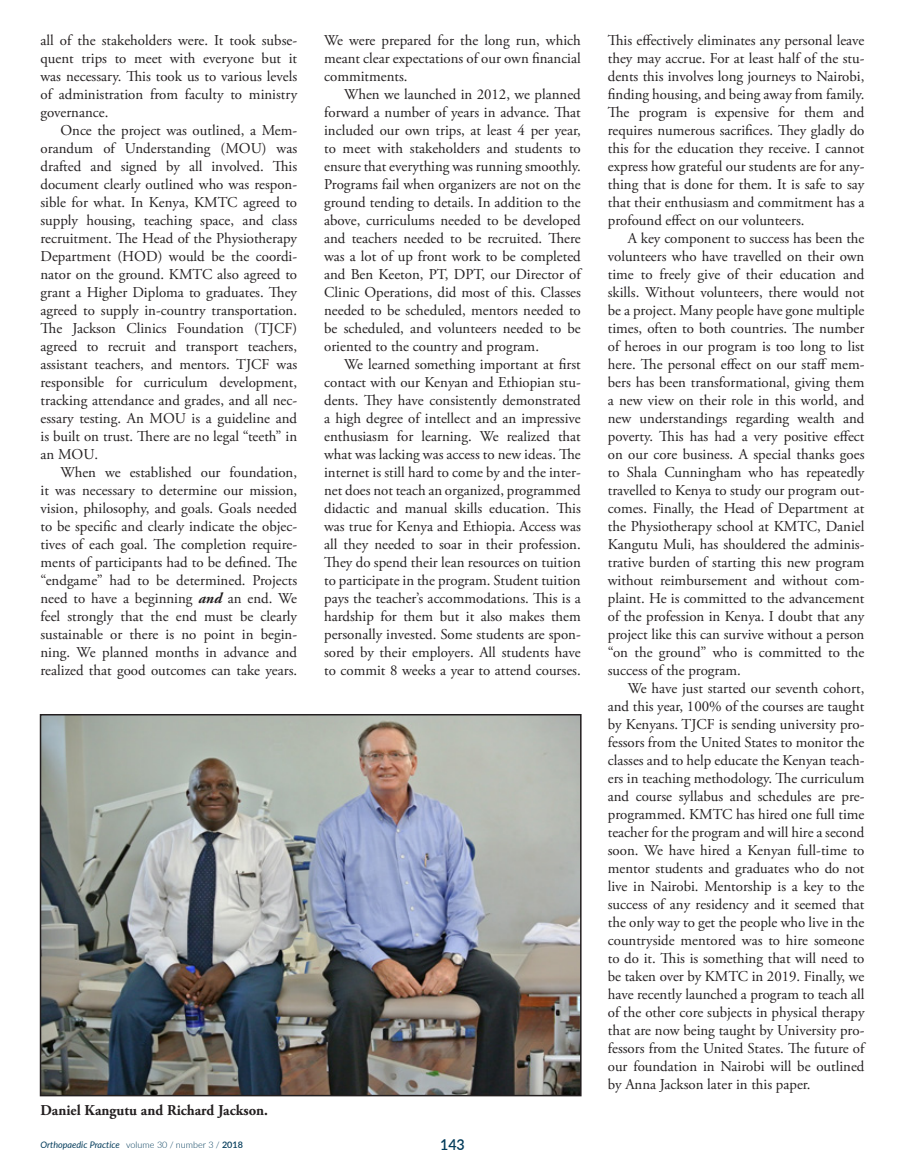
<style>
.page{position:relative;width:905px;height:1175px;background:#fff}
.page>*{position:absolute;margin:0;border:0;box-sizing:border-box;transform-origin:0 0}
.BodyCopy{font:15px/18px "Adobe Garamond Pro";color:#231f20;text-align:justify}
.FigureCutlines{font:700 15px "Adobe Garamond Pro";color:#231f20}
.t1{font:600 15px "Lato";color:#023b5a;scale:.95 1}
.t2{font:italic 9px "Lato";color:#023b5a}
.s1{font-weight:700;font-style:italic}
.s2{font-weight:300;font-style:normal}
.s3{font-weight:600;font-style:normal}
</style>
<div class="page">
<img style="left:43px;top:717px;width:535px;height:376px">
<div style="left:40px;top:714px;width:541px;height:382px;border:2px solid #231f20"></div>
<p class="BodyCopy" style="left:40px;top:32px;width:258px">all of the stakeholders were. It took subse&shy;quent trips to meet with everyone but it was necessary. This took us to various levels of administration from faculty to ministry governance.</p>
<p class="BodyCopy" style="left:40px;top:122px;width:258px;text-indent:20px">Once the project was outlined, a Mem&shy;orandum of Understanding (MOU) was drafted and signed by all involved. This document clearly outlined who was respon&shy;sible for what. In Kenya, KMTC agreed to supply housing, teaching space, and class recruitment. The Head of the Physiotherapy Department (HOD) would be the coordi&shy;nator on the ground. KMTC also agreed to grant a Higher Diploma to graduates. They agreed to supply in-country transportation.<br>The Jackson Clinics Foundation (TJCF) agreed to recruit and transport teachers, assistant teachers, and mentors. TJCF was responsible for curriculum development, tracking attendance and grades, and all nec&shy;essary testing. An MOU is a guideline and is built on trust. There are no legal “teeth” in an MOU.</p>
<p class="BodyCopy" style="left:40px;top:464px;width:258px;text-indent:20px">When we established our foundation, it was necessary to determine our mission, vision, philosophy, and goals. Goals needed to be specific and clearly indicate the objec&shy;tives of each goal. The completion require&shy;ments of participants had to be defined. The “endgame” had to be determined. Projects need to have a beginning <span class="s1">and</span> an end. We feel strongly that the end must be clearly sustainable or there is no point in begin&shy;ning. We planned months in advance and realized that good outcomes can take years.</p>
<p class="BodyCopy" style="left:324px;top:31px;width:258px">We were prepared for the long run, which meant clear expectations of our own financial commitments.</p>
<p class="BodyCopy" style="left:324px;top:85px;width:258px;text-indent:20px">When we launched in 2012, we planned forward a number of years in advance. That included our own trips, at least 4 per year, to meet with stakeholders and students to ensure that everything was running smoothly.<br>Programs fail when organizers are not on the ground tending to details. In addition to the above, curriculums needed to be developed and teachers needed to be recruited. There was a lot of up front work to be completed and Ben Keeton, PT, DPT, our Director of Clinic Operations, did most of this. Classes needed to be scheduled, mentors needed to be scheduled, and volunteers needed to be oriented to the country and program.</p>
<p class="BodyCopy" style="left:324px;top:355px;width:258px;text-indent:20px">We learned something important at first contact with our Kenyan and Ethiopian stu&shy;dents. They have consistently demonstrated a high degree of intellect and an impressive enthusiasm for learning. We realized that what was lacking was access to new ideas. The internet is still hard to come by and the inter&shy;net does not teach an organized, programmed didactic and manual skills education. This was true for Kenya and Ethiopia. Access was all they needed to soar in their profession.<br>They do spend their lean resources on tuition to participate in the program. Student tuition pays the teacher’s accommodations. This is a hardship for them but it also makes them personally invested. Some students are spon&shy;sored by their employers. All students have to commit 8 weeks a year to attend courses.</p>
<p class="FigureCutlines" style="left:40px;top:1101px;width:229px">Daniel Kangutu and Richard Jackson.</p>
<p class="t2" style="left:40px;top:1138px;width:204px">Orthopaedic Practice <span class="s2">volume 30 / number 3 /</span> <span class="s3">2018</span></p>
<p class="t1" style="left:440px;top:1133px;width:28px">143</p>
<p class="BodyCopy" style="left:608px;top:31px;width:258px">This effectively eliminates any personal leave they may accrue. For at least half of the stu&shy;dents this involves long journeys to Nairobi, finding housing, and being away from family.<br>The program is expensive for them and requires numerous sacrifices. They gladly do this for the education they receive. I cannot express how grateful our students are for any&shy;thing that is done for them. It is safe to say that their enthusiasm and commitment has a profound effect on our volunteers.</p>
<p class="BodyCopy" style="left:608px;top:229px;width:258px;text-indent:20px">A key component to success has been the volunteers who have travelled on their own time to freely give of their education and skills. Without volunteers, there would not be a project. Many people have gone multiple times, often to both countries. The number of heroes in our program is too long to list here. The personal effect on our staff mem&shy;bers has been transformational, giving them a new view on their role in this world, and new understandings regarding wealth and poverty. This has had a very positive effect on our core business. A special thanks goes to Shala Cunningham who has repeatedly travelled to Kenya to study our program out&shy;comes. Finally, the Head of Department at the Physiotherapy school at KMTC, Daniel Kangutu Muli, has shouldered the adminis&shy;trative burden of starting this new program without reimbursement and without com&shy;plaint. He is committed to the advancement of the profession in Kenya. I doubt that any project like this can survive without a person “on the ground” who is committed to the success of the program.</p>
<p class="BodyCopy" style="left:608px;top:679px;width:258px;text-indent:20px">We have just started our seventh cohort, and this year, 100% of the courses are taught by Kenyans. TJCF is sending university pro&shy;fessors from the United States to monitor the classes and to help educate the Kenyan teach&shy;ers in teaching methodology. The curriculum and course syllabus and schedules are pre&shy;programmed. KMTC has hired one full time teacher for the program and will hire a second soon. We have hired a Kenyan full-time to mentor students and graduates who do not live in Nairobi. Mentorship is a key to the success of any residency and it seemed that the only way to get the people who live in the countryside mentored was to hire someone to do it. This is something that will need to be taken over by KMTC in 2019. Finally, we have recently launched a program to teach all of the other core subjects in physical therapy that are now being taught by University pro&shy;fessors from the United States. The future of our foundation in Nairobi will be outlined by Anna Jackson later in this paper.</p>
</div>
